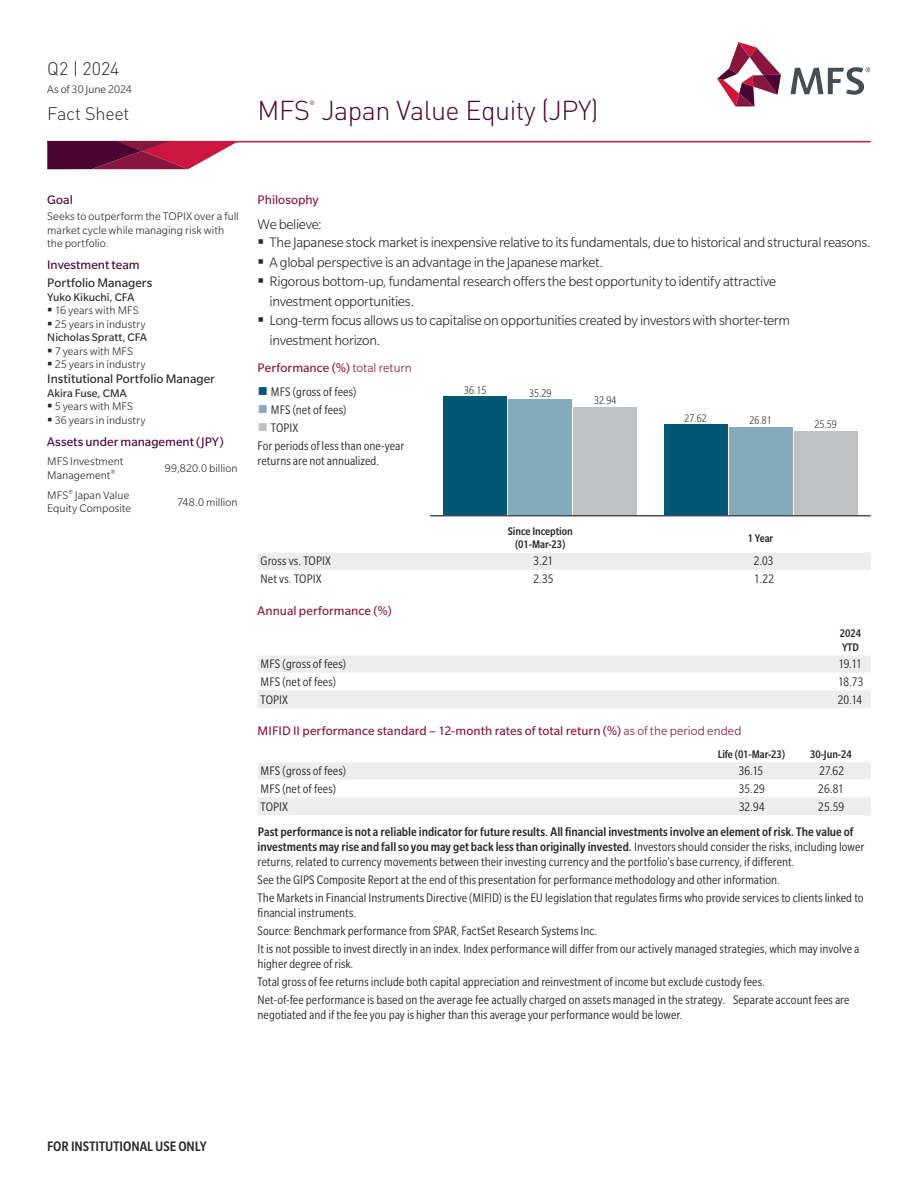
<style>
.page{position:relative;width:918px;height:1188px;background:#fff}
.page>*{position:absolute;margin:0;border:0;box-sizing:border-box;transform-origin:0 0}
.Page_Header{font:300 27px "DINOT";letter-spacing:-.02em;color:#4b0532}
.Sidebar_Subheader{font:300 18px "DINOT";letter-spacing:-.01em;color:#292829}
.Component_Body{font:300 15px/19.5px "Slate Std";letter-spacing:-.02em;color:#292829}
.Footnote{font:500 condensed 15px "Slate Std";color:#292829}
.Disclosure_Indented{font:condensed 13.5px/15px "Slate Std";color:#292829}
.Disclosure_Indented-2{font:500 condensed 13.5px/15px "Slate Std";color:#292829}
.Component_Header{font:13.5px "Slate Std";letter-spacing:.005em;color:#89163e}
.Body_Cell_Left_9pt{font:condensed 13.5px "Slate Std";letter-spacing:.01em;color:#292829}
.Body_Cell_Decimal_9p{font:condensed 13.5px "Slate Std";color:#292829}
.Disclosure{font:condensed 13.5px/15px "Slate Std";color:#292829}
.Sidebar_Component_Bo{font:13.5px "Slate Std";color:#292829}
.Sidebar_Component_He{font:13.5px "Slate Std";color:#4b0532}
.Chart_Legend{font:condensed 13.5px "Slate Std";letter-spacing:.01em;color:#292829}
.Goal{font:300 12px/13.5px "Slate Std";letter-spacing:.005em;color:#292829}
.Header_Cell_Center_8{font:500 condensed 12px/13.5px "Slate Std";letter-spacing:-.005em;color:#292829;text-align:center}
.Body_Cell_Left_8pt_S{font:300 12px/13.5px "Slate Std";letter-spacing:.005em;color:#292829}
.Sidebar_Component_Bo-2{font:12px "Slate Std";letter-spacing:.005em;color:#292829}
.Body_Cell_Center_8pt{font:300 condensed 12px "Slate Std";color:#292829}
.Body_Cell_Right_8pt{font:300 12px "Slate Std";color:#292829}
.Sidebar_Date{font:300 12px "Slate Std";letter-spacing:-.005em;color:#292829}
.Page_Header-2{font:300 6.3px "DINOT";color:#4b0532}
.s1{font-weight:300}
.s2{color:#005776}
.s3{color:#83abbc}
.s4{color:#bec0c2}
.s5{font-weight:400}
</style>
<div class="page">
<hr style="left:430px;top:515px;width:441px;height:1px;background:#4d4d4f">
<div style="left:444px;top:397px;width:63px;height:118px;background:#005776"></div>
<div style="left:509px;top:400px;width:63px;height:115px;background:#83abbc"></div>
<div style="left:573px;top:407px;width:64px;height:108px;background:#bec0c2"></div>
<div style="left:664px;top:425px;width:63px;height:90px;background:#005776"></div>
<div style="left:729px;top:427px;width:63px;height:88px;background:#83abbc"></div>
<div style="left:794px;top:431px;width:63px;height:84px;background:#bec0c2"></div>
<div style="left:258px;top:553px;width:613px;height:17px;background:#ededee"></div>
<svg style="left:258px;top:656px;width:613px;height:52px"></svg>
<svg style="left:258px;top:762px;width:613px;height:53px"></svg>
<hr style="left:47px;top:141px;width:824px;height:1px;background:#cd163f">
<svg style="left:47px;top:141px;width:192px;height:28px;background:#932f53"></svg>
<svg style="left:717px;top:42px;width:64px;height:65px"></svg>
<svg style="left:791px;top:67px;width:79px;height:28px"></svg>
<p class="Sidebar_Subheader" style="left:47px;top:57px;width:74px">Q2 | 2024</p>
<p class="Sidebar_Date" style="left:47px;top:83px;width:86px">As of 30 June 2024</p>
<h2 class="Sidebar_Subheader" style="left:47px;top:103px;width:84px">Fact Sheet</h2>
<p class="Page_Header" style="left:258px;top:94px;width:342px">MFS Japan Value Equity (JPY)</p>
<p class="Page_Header-2" style="left:309px;top:99px;width:7px">®</p>
<p class="Sidebar_Component_He" style="left:47px;top:193px;width:27px">Goal</p>
<p class="Goal" style="left:47px;top:210px;width:193px">Seeks to outperform the TOPIX over a full market cycle while managing risk with the portfolio.</p>
<p class="Sidebar_Component_He" style="left:47px;top:258px;width:94px">Investment team</p>
<p class="Sidebar_Component_Bo" style="left:47px;top:276px;width:106px">Portfolio Managers</p>
<p class="Sidebar_Component_Bo-2" style="left:47px;top:291px;width:89px">Yuko Kikuchi, CFA</p>
<p class="Goal" style="left:47px;top:304px;width:93px">▪ 16 years with MFS</p>
<p class="Goal" style="left:47px;top:317px;width:100px">▪ 25 years in industry</p>
<p class="Sidebar_Component_Bo-2" style="left:47px;top:331px;width:101px">Nicholas Spratt, CFA</p>
<p class="Goal" style="left:47px;top:344px;width:87px">▪ 7 years with MFS</p>
<p class="Goal" style="left:47px;top:358px;width:100px">▪ 25 years in industry</p>
<p class="Sidebar_Component_Bo" style="left:47px;top:372px;width:169px">Institutional Portfolio Manager</p>
<p class="Sidebar_Component_Bo-2" style="left:47px;top:387px;width:81px">Akira Fuse, CMA</p>
<p class="Goal" style="left:47px;top:400px;width:87px">▪ 5 years with MFS</p>
<p class="Goal" style="left:47px;top:413px;width:100px">▪ 36 years in industry</p>
<p class="Sidebar_Component_He" style="left:47px;top:434px;width:178px">Assets under management (JPY)</p>
<p class="Body_Cell_Left_8pt_S" style="left:47px;top:455px;width:78px">MFS Investment<br>Management<sup>®</sup></p>
<p class="Body_Cell_Right_8pt" style="left:165px;top:462px;width:74px">99,820.0 billion</p>
<p class="Body_Cell_Left_8pt_S" style="left:47px;top:488px;width:85px">MFS<sup>®</sup> Japan Value<br>Equity Composite</p>
<p class="Body_Cell_Right_8pt" style="left:177px;top:496px;width:62px">748.0 million</p>
<p class="Component_Header" style="left:258px;top:193px;width:63px">Philosophy</p>
<p class="Component_Body" style="left:258px;top:215px;width:66px">We believe:</p>
<p class="Component_Body" style="left:258px;top:233px;width:615px">▪ The Japanese stock market is inexpensive relative to its fundamentals, due to historical and structural reasons.</p>
<p class="Component_Body" style="left:258px;top:252px;width:347px">▪ A global perspective is an advantage in the Japanese market.</p>
<p class="Component_Body" style="left:270px;top:272px;width:508px;text-indent:-12px">▪ Rigorous bottom-up, fundamental research offers the best opportunity to identify attractive investment opportunities.</p>
<p class="Component_Body" style="left:270px;top:311px;width:522px;text-indent:-12px">▪ Long-term focus allows us to capitalise on opportunities created by investors with shorter-term investment horizon.</p>
<p class="Component_Header" style="left:258px;top:360px;width:156px">Performance (%) <span class="s1">total return</span></p>
<p class="Chart_Legend" style="left:258px;top:385px;width:100px"><span class="s2">■</span> MFS (gross of fees)</p>
<p class="Chart_Legend" style="left:258px;top:403px;width:90px"><span class="s3">■</span> MFS (net of fees)</p>
<p class="Chart_Legend" style="left:258px;top:421px;width:42px"><span class="s4">■</span> TOPIX</p>
<p class="Disclosure" style="left:258px;top:439px;width:148px">For periods of less than one-year returns are not annualized.</p>
<p class="Body_Cell_Center_8pt" style="left:464px;top:384px;width:24px">36.15</p>
<p class="Body_Cell_Center_8pt" style="left:529px;top:387px;width:24px">35.29</p>
<p class="Body_Cell_Center_8pt" style="left:594px;top:394px;width:24px">32.94</p>
<p class="Body_Cell_Center_8pt" style="left:685px;top:412px;width:24px">27.62</p>
<p class="Body_Cell_Center_8pt" style="left:749px;top:414px;width:24px">26.81</p>
<p class="Body_Cell_Center_8pt" style="left:814px;top:418px;width:24px">25.59</p>
<p class="Header_Cell_Center_8" style="left:508px;top:524px;width:66px">Since Inception (01-Mar-23)</p>
<p class="Header_Cell_Center_8" style="left:748px;top:531px;width:27px">1 Year</p>
<p class="Body_Cell_Left_9pt" style="left:261px;top:554px;width:72px">Gross vs. TOPIX</p>
<p class="Body_Cell_Decimal_9p" style="left:533px;top:554px;width:21px">3.21</p>
<p class="Body_Cell_Decimal_9p" style="left:754px;top:554px;width:21px">2.03</p>
<p class="Body_Cell_Left_9pt" style="left:261px;top:572px;width:62px">Net vs. TOPIX</p>
<p class="Body_Cell_Decimal_9p" style="left:533px;top:572px;width:22px">2.35</p>
<p class="Body_Cell_Decimal_9p" style="left:754px;top:572px;width:21px">1.22</p>
<p class="Component_Header" style="left:258px;top:603px;width:136px">Annual performance (%)</p>
<p class="Header_Cell_Center_8" style="left:840px;top:627px;width:23px;text-align:left">2024<br>YTD</p>
<p class="Body_Cell_Left_9pt" style="left:261px;top:657px;width:87px">MFS (gross of fees)</p>
<p class="Body_Cell_Decimal_9p" style="left:838px;top:657px;width:25px">19.11</p>
<p class="Body_Cell_Left_9pt" style="left:261px;top:675px;width:77px">MFS (net of fees)</p>
<p class="Body_Cell_Decimal_9p" style="left:838px;top:675px;width:27px">18.73</p>
<p class="Body_Cell_Left_9pt" style="left:261px;top:693px;width:29px">TOPIX</p>
<p class="Body_Cell_Decimal_9p" style="left:838px;top:693px;width:26px">20.14</p>
<p class="Component_Header" style="left:258px;top:724px;width:485px">MIFID II performance standard – 12-month rates of total return (%) <span class="s1">as of the period ended</span></p>
<p class="Header_Cell_Center_8" style="left:718px;top:747px;width:69px">Life (01-Mar-23)</p>
<p class="Header_Cell_Center_8" style="left:810px;top:747px;width:43px">30-Jun-24</p>
<p class="Body_Cell_Left_9pt" style="left:261px;top:764px;width:87px">MFS (gross of fees)</p>
<p class="Body_Cell_Decimal_9p" style="left:739px;top:764px;width:26px">36.15</p>
<p class="Body_Cell_Decimal_9p" style="left:819px;top:764px;width:26px">27.62</p>
<p class="Body_Cell_Left_9pt" style="left:261px;top:782px;width:77px">MFS (net of fees)</p>
<p class="Body_Cell_Decimal_9p" style="left:739px;top:782px;width:27px">35.29</p>
<p class="Body_Cell_Decimal_9p" style="left:818px;top:782px;width:27px">26.81</p>
<p class="Body_Cell_Left_9pt" style="left:261px;top:800px;width:29px">TOPIX</p>
<p class="Body_Cell_Decimal_9p" style="left:739px;top:800px;width:27px">32.94</p>
<p class="Body_Cell_Decimal_9p" style="left:818px;top:800px;width:27px">25.59</p>
<p class="Disclosure_Indented-2" style="left:258px;top:824px;width:608px">Past performance is not a reliable indicator for future results. All financial investments involve an element of risk. The value of investments may rise and fall so you may get back less than originally invested. <span class="s5">Investors should consider the risks, including lower returns, related to currency movements between their investing currency and the portfolio's base currency, if different.</span></p>
<p class="Disclosure_Indented" style="left:258px;top:872px;width:524px">See the GIPS Composite Report at the end of this presentation for performance methodology and other information.</p>
<p class="Disclosure_Indented" style="left:258px;top:890px;width:608px">The Markets in Financial Instruments Directive (MIFID) is the EU legislation that regulates firms who provide services to clients linked to financial instruments.</p>
<p class="Disclosure_Indented" style="left:258px;top:923px;width:341px">Source: Benchmark performance from SPAR, FactSet Research Systems Inc.</p>
<p class="Disclosure_Indented" style="left:258px;top:941px;width:603px">It is not possible to invest directly in an index. Index performance will differ from our actively managed strategies, which may involve a higher degree of risk.</p>
<p class="Disclosure_Indented" style="left:258px;top:974px;width:509px">Total gross of fee returns include both capital appreciation and reinvestment of income but exclude custody fees.</p>
<p class="Disclosure_Indented" style="left:258px;top:992px;width:593px">Net-of-fee performance is based on the average fee actually charged on assets managed in the strategy. Separate account fees are negotiated and if the fee you pay is higher than this average your performance would be lower.</p>
<p class="Footnote" style="left:47px;top:1139px;width:161px">FOR INSTITUTIONAL USE ONLY</p>
</div>
